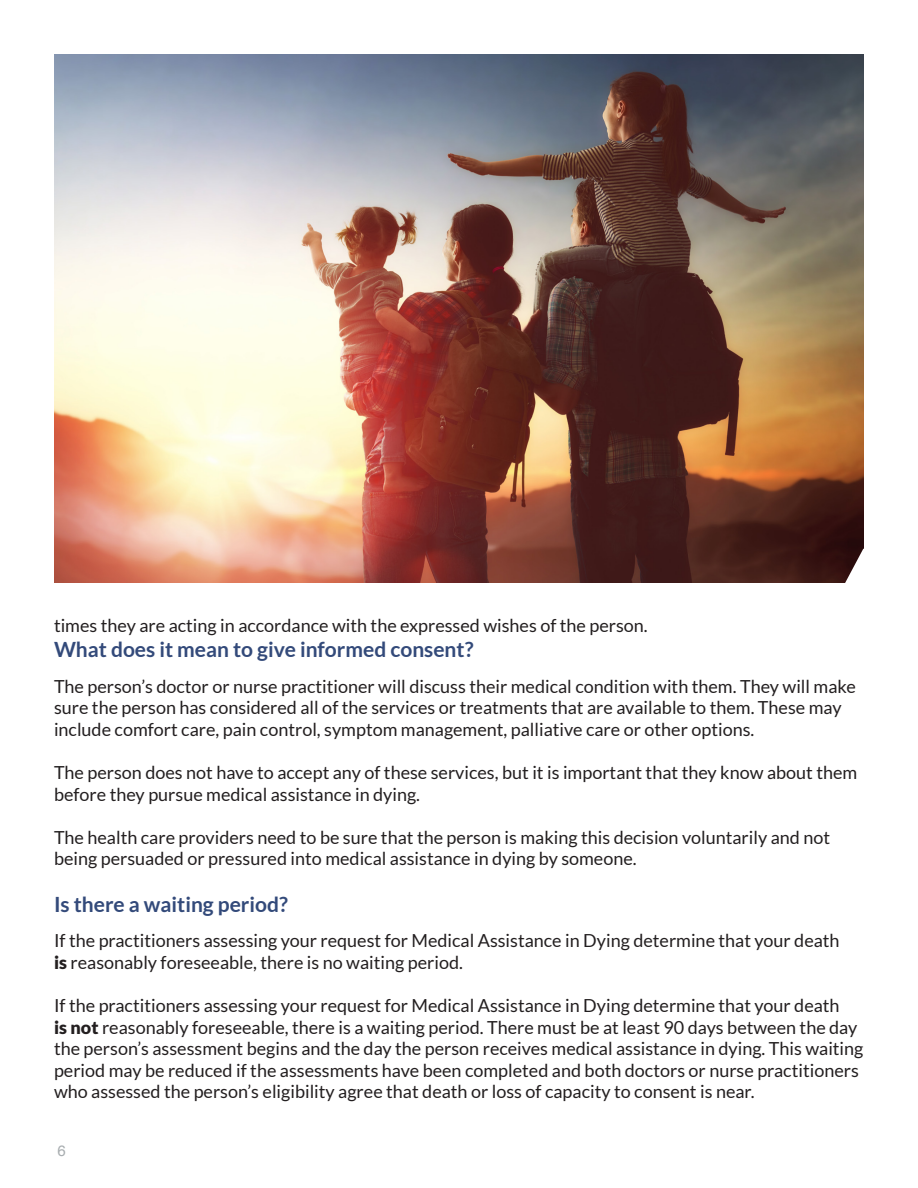
<style>
.page{position:relative;width:918px;height:1188px;background:#fff}
.page>*{position:absolute;margin:0;border:0;box-sizing:border-box;transform-origin:0 0}
.Sub_Header{font:700 21px "Lato";color:#334a7a}
.t1{font:18px/21.6px "Lato";color:#231f20}
.t2{font:15px "Helvetica";color:#a8adb0}
.s1{font-weight:900}
</style>
<div class="page">
<img style="left:54px;top:54px;width:810px;height:529px">
<svg style="left:842px;top:549px;width:22px;height:34px"></svg>
<p class="t1" style="left:54px;top:615px;width:595px">times they are acting in accordance with the expressed wishes of the person.</p>
<p class="Sub_Header" style="left:54px;top:638px;width:421px">What does it mean to give informed consent?</p>
<p class="t1" style="left:54px;top:675px;width:803px">The person’s doctor or nurse practitioner will discuss their medical condition with them. They will make sure the person has considered all of the services or treatments that are available to them. These may include comfort care, pain control, symptom management, palliative care or other options.</p>
<p class="t1" style="left:54px;top:762px;width:805px">The person does not have to accept any of these services, but it is important that they know about them before they pursue medical assistance in dying.</p>
<p class="t1" style="left:54px;top:826px;width:778px">The health care providers need to be sure that the person is making this decision voluntarily and not being persuaded or pressured into medical assistance in dying by someone.</p>
<p class="Sub_Header" style="left:54px;top:892px;width:235px">Is there a waiting period?</p>
<p class="t1" style="left:54px;top:930px;width:787px">If the practitioners assessing your request for Medical Assistance in Dying determine that your death <span class="s1">is</span> reasonably foreseeable, there is no waiting period.</p>
<p class="t1" style="left:54px;top:995px;width:811px">If the practitioners assessing your request for Medical Assistance in Dying determine that your death<br><span class="s1">is not</span> reasonably foreseeable, there is a waiting period. There must be at least 90 days between the day the person’s assessment begins and the day the person receives medical assistance in dying. This waiting period may be reduced if the assessments have been completed and both doctors or nurse practitioners who assessed the person’s eligibility agree that death or loss of capacity to consent is near.</p>
<p class="t2" style="left:58px;top:1139px;width:10px">6</p>
</div>
